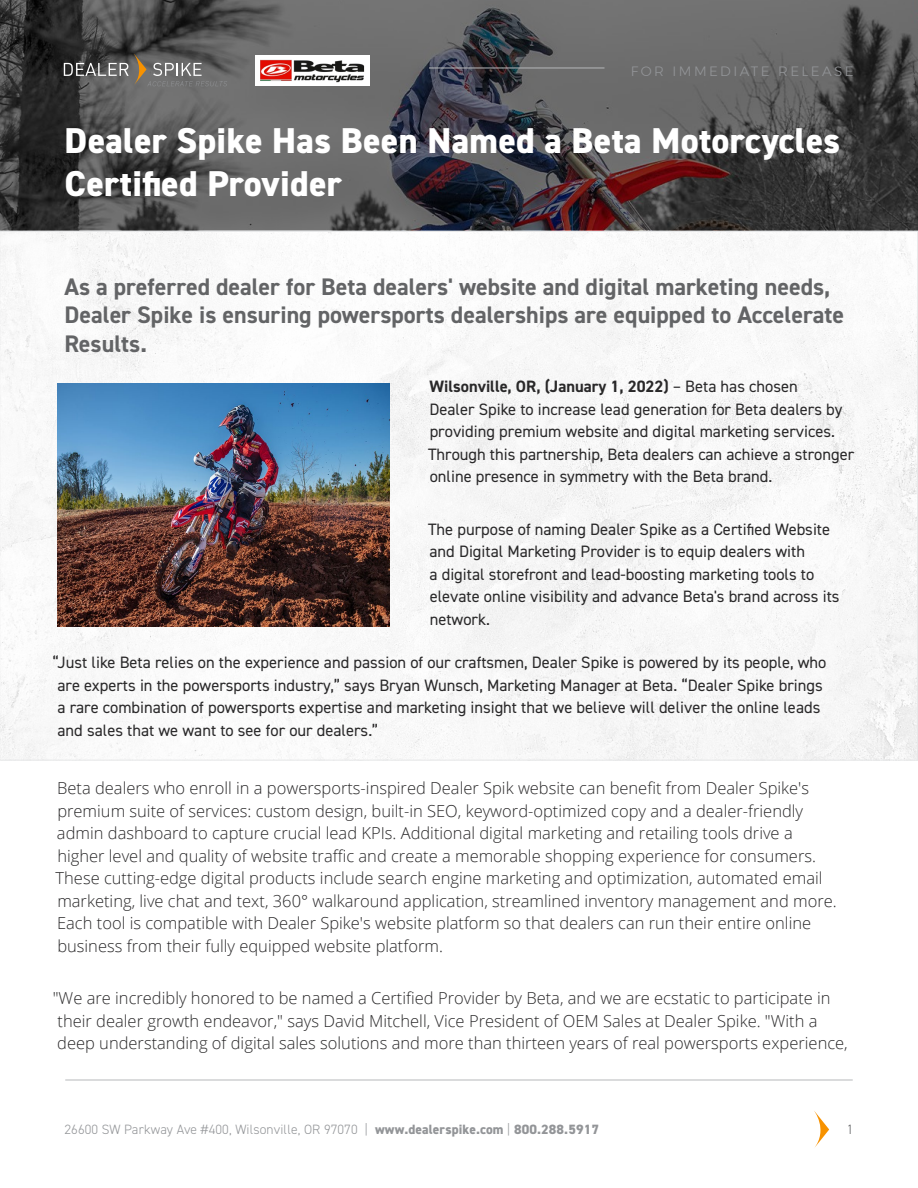
<style>
.page{position:relative;width:918px;height:1188px;background:#fff}
.page>*{position:absolute;margin:0;border:0;box-sizing:border-box;transform-origin:0 0}
.t1{font:800 36px/43.2px "DIN2014";letter-spacing:.01em;color:#fff}
.t2{font:700 24px/28.8px "DIN2014";color:#636466}
.t3{font:300 16.5px/22.5px "Open Sans";color:#292829}
.t4{font:16.5px/22.5px "DIN2014";color:#292829}
.t5{font:300 13.5px "DIN2014";letter-spacing:.01em;color:#939598}
.t6{font:300 13.5px "Montserrat";letter-spacing:.18em;color:#939598}
.t7{font:300 13.5px "DIN2014";color:#636466}
.s1{font-weight:700}
.s2{font-weight:800}
</style>
<div class="page">
<hr style="left:65px;top:1080px;width:788px;height:1px;background:#b6b8ba">
<svg style="left:814px;top:1111px;width:15px;height:36px"></svg>
<img style="left:0;top:0;width:918px;height:231px">
<div style="left:0;top:231px;width:918px;height:529px;background:#f8f8f8"></div>
<hr style="left:429px;top:68px;width:175px;height:1px;background:#b6b8ba">
<img style="left:57px;top:383px;width:333px;height:243px">
<svg style="left:64px;top:53px;width:163px;height:33px"></svg>
<div style="left:255px;top:55px;width:115px;height:31px;background:#fff"></div>
<img style="left:260px;top:59px;width:105px;height:24px">
<p class="t6" style="left:631px;top:61px;width:224px">FOR IMMEDIATE RELEASE</p>
<h1 class="t1" style="left:64px;top:119px;width:777px">Dealer Spike Has Been Named a Beta Motorcycles<br>Certified Provider</h1>
<h2 class="t2" style="left:64px;top:272px;width:781px">As a preferred dealer for Beta dealers' website and digital marketing needs,<br>Dealer Spike is ensuring powersports dealerships are equipped to Accelerate<br>Results.</h2>
<p class="t4" style="left:428px;top:375px;width:428px"><span class="s1">Wilsonville, OR, (January 1, 2022)</span> – Beta has chosen<br>Dealer Spike to increase lead generation for Beta dealers by providing premium website and digital marketing services.<br>Through this partnership, Beta dealers can achieve a stronger online presence in symmetry with the Beta brand.</p>
<p class="t4" style="left:428px;top:518px;width:413px">The purpose of naming Dealer Spike as a Certified Website and Digital Marketing Provider is to equip dealers with<br>a digital storefront and lead-boosting marketing tools to elevate online visibility and advance Beta's brand across its network.</p>
<p class="t4" style="left:58px;top:651px;width:770px;text-indent:-5px">“Just like Beta relies on the experience and passion of our craftsmen, Dealer Spike is powered by its people, who are experts in the powersports industry,” says Bryan Wunsch, Marketing Manager at Beta. “Dealer Spike brings a rare combination of powersports expertise and marketing insight that we believe will deliver the online leads and sales that we want to see for our dealers.”</p>
<p class="t3" style="left:56px;top:776px;width:783px">Beta dealers who enroll in a powersports-inspired Dealer Spik website can benefit from Dealer Spike's premium suite of services: custom design, built-in SEO, keyword-optimized copy and a dealer-friendly admin dashboard to capture crucial lead KPIs. Additional digital marketing and retailing tools drive a higher level and quality of website traffic and create a memorable shopping experience for consumers.<br>These cutting-edge digital products include search engine marketing and optimization, automated email marketing, live chat and text, 360° walkaround application, streamlined inventory management and more.<br>Each tool is compatible with Dealer Spike's website platform so that dealers can run their entire online business from their fully equipped website platform.</p>
<p class="t3" style="left:53px;top:987px;width:797px">"We are incredibly honored to be named a Certified Provider by Beta, and we are ecstatic to participate in their dealer growth endeavor," says David Mitchell, Vice President of OEM Sales at Dealer Spike. "With a deep understanding of digital sales solutions and more than thirteen years of real powersports experience,</p>
<p class="t5" style="left:64px;top:1121px;width:536px">26600 SW Parkway Ave #400, Wilsonville, OR 97070 | <span class="s2">www.dealerspike.com</span> | <span class="s2">800.288.5917</span></p>
<p class="t7" style="left:847px;top:1121px;width:8px">1</p>
</div>
